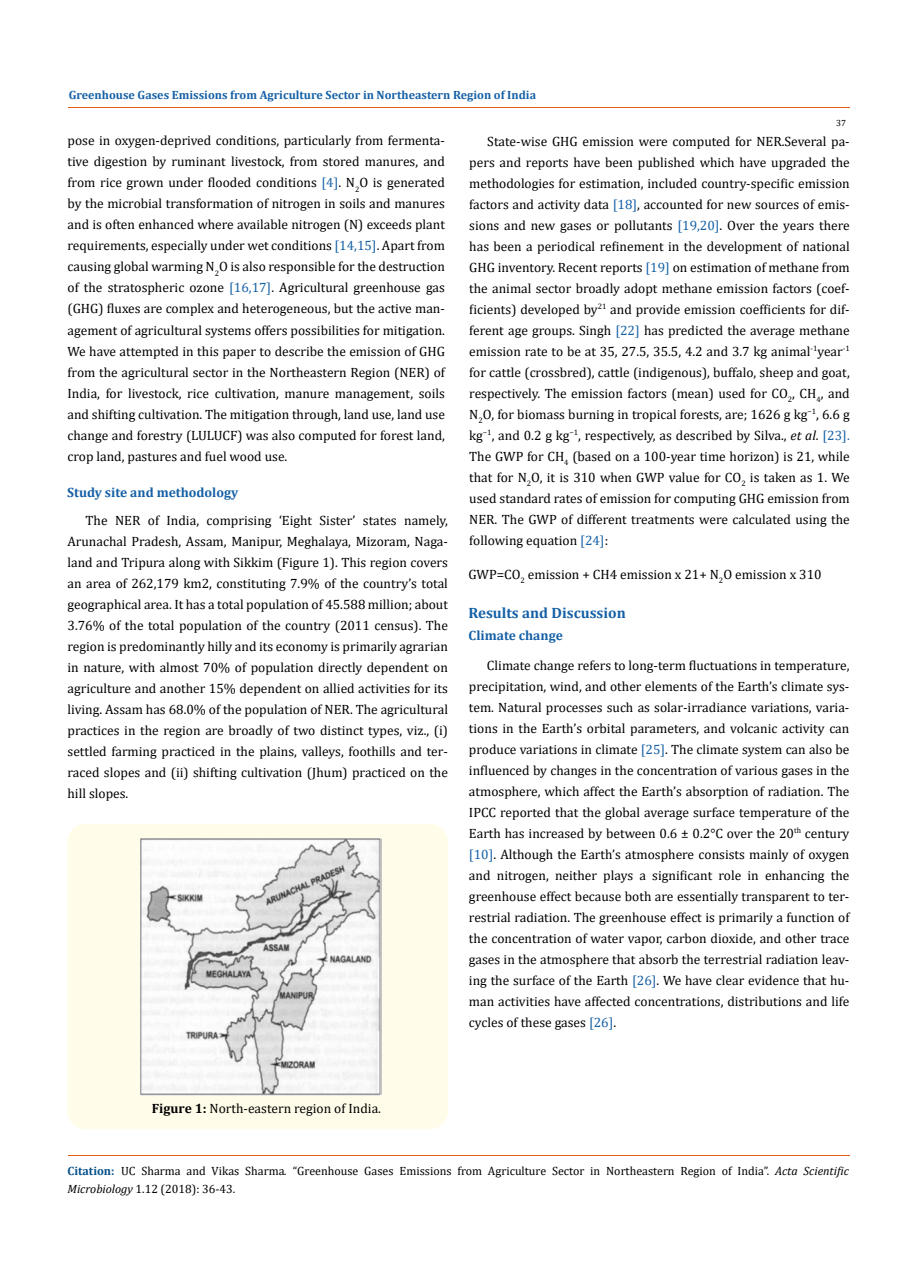
<style>
.page{position:relative;width:917px;height:1262px;background:#fff}
.page>*{position:absolute;margin:0;border:0;box-sizing:border-box;transform-origin:0 0}
.t1{font:700 15px "Cambria";color:#1560a6}
.t2{font:13.5px/21px "Cambria";color:#000;text-align:justify}
.t3{font:700 13.5px "Cambria";color:#1560a6}
.t4{font:12px/18px "Cambria";color:#000}
.t5{font:700 12px "Cambria";color:#1560a6}
.t6{font:9px "Cambria";color:#000}
.s1{color:#1560a6}
.s2{font-style:italic}
.s3{font-weight:700}
.s4{font-weight:700;color:#035089}
</style>
<div class="page">
<div style="left:68px;top:824px;width:380px;height:305px;background:#fffde9;border-radius:18px"></div>
<img style="left:141px;top:838px;width:241px;height:257px">
<hr style="left:68px;top:108px;width:781px;height:1px;background:#e05d1a">
<hr style="left:68px;top:1155px;width:781px;height:1px;background:#e05d1a">
<p class="t5" style="left:69px;top:86px;width:469px">Greenhouse Gases Emissions from Agriculture Sector in Northeastern Region of India</p>
<p class="t6" style="left:836px;top:118px;width:11px">37</p>
<p class="t2" style="left:68px;top:130px;width:379px">pose in oxygen-deprived conditions, particularly from fermenta&shy;tive digestion by ruminant livestock, from stored manures, and from rice grown under flooded conditions <span class="s1">[4]</span>. N<sub>2</sub>O is generated by the microbial transformation of nitrogen in soils and manures and is often enhanced where available nitrogen (N) exceeds plant requirements, especially under wet conditions <span class="s1">[14,15]</span>. Apart from causing global warming N<sub>2</sub>O is also responsible for the destruction of the stratospheric ozone <span class="s1">[16,17]</span>. Agricultural greenhouse gas (GHG) fluxes are complex and heterogeneous, but the active man&shy;agement of agricultural systems offers possibilities for mitigation.<br>We have attempted in this paper to describe the emission of GHG from the agricultural sector in the Northeastern Region (NER) of India, for livestock, rice cultivation, manure management, soils and shifting cultivation. The mitigation through, land use, land use change and forestry (LULUCF) was also computed for forest land, crop land, pastures and fuel wood use.</p>
<p class="t3" style="left:67px;top:482px;width:173px">Study site and methodology</p>
<p class="t2" style="left:67px;top:510px;width:382px;text-indent:18px">The NER of India, comprising ‘Eight Sister’ states namely, Arunachal Pradesh, Assam, Manipur, Meghalaya, Mizoram, Naga&shy;land and Tripura along with Sikkim (Figure 1). This region covers an area of 262,179 km2, constituting 7.9% of the country’s total geographical area. It has a total population of 45.588 million; about 3.76% of the total population of the country (2011 census). The region is predominantly hilly and its economy is primarily agrarian in nature, with almost 70% of population directly dependent on agriculture and another 15% dependent on allied activities for its living. Assam has 68.0% of the population of NER. The agricultural practices in the region are broadly of two distinct types, viz., (i) settled farming practiced in the plains, valleys, foothills and ter&shy;raced slopes and (ii) shifting cultivation (Jhum) practiced on the hill slopes.</p>
<p class="t2" style="left:469px;top:130px;width:382px;text-indent:18px">State-wise GHG emission were computed for NER.Several pa&shy;pers and reports have been published which have upgraded the methodologies for estimation, included country-specific emission factors and activity data <span class="s1">[18]</span>, accounted for new sources of emis&shy;sions and new gases or pollutants <span class="s1">[19,20]</span>. Over the years there has been a periodical refinement in the development of national GHG inventory. Recent reports <span class="s1">[19]</span> on estimation of methane from the animal sector broadly adopt methane emission factors (coef&shy;ficients) developed by<sup>21</sup> and provide emission coefficients for dif&shy;ferent age groups. Singh <span class="s1">[22]</span> has predicted the average methane emission rate to be at 35, 27.5, 35.5, 4.2 and 3.7 kg animal<sup>-1</sup>year<sup>-1 </sup>for cattle (crossbred), cattle (indigenous), buffalo, sheep and goat, respectively. The emission factors (mean) used for CO<sub>2</sub>, CH<sub>4</sub>, and N<sub>2</sub>O, for biomass burning in tropical forests, are; 1626 g kg<sup>−1</sup>, 6.6 g kg<sup>−1</sup>, and 0.2 g kg<sup>−1</sup>, respectively, as described by Silva., <span class="s2">et al</span>. <span class="s1">[23].<br></span>The GWP for CH<sub>4</sub> (based on a 100-year time horizon) is 21, while that for N<sub>2</sub>O, it is 310 when GWP value for CO<sub>2</sub> is taken as 1. We used standard rates of emission for computing GHG emission from NER. The GWP of different treatments were calculated using the following equation <span class="s1">[24]</span>:</p>
<p class="t2" style="left:468px;top:563px;width:355px">GWP=CO<sub>2</sub> emission + CH4 emission x 21+ N<sub>2</sub>O emission x 310</p>
<p class="t1" style="left:468px;top:602px;width:159px">Results and Discussion</p>
<p class="t3" style="left:468px;top:625px;width:96px">Climate change</p>
<p class="t2" style="left:469px;top:654px;width:382px;text-indent:18px">Climate change refers to long-term fluctuations in temperature, precipitation, wind, and other elements of the Earth’s climate sys&shy;tem. Natural processes such as solar-irradiance variations, varia&shy;tions in the Earth’s orbital parameters, and volcanic activity can produce variations in climate <span class="s1">[25]</span>. The climate system can also be influenced by changes in the concentration of various gases in the atmosphere, which affect the Earth’s absorption of radiation. The IPCC reported that the global average surface temperature of the Earth has increased by between 0.6 ± 0.2°C over the 20<sup>th</sup> century <span class="s1">[10]</span>. Although the Earth’s atmosphere consists mainly of oxygen and nitrogen, neither plays a significant role in enhancing the greenhouse effect because both are essentially transparent to ter&shy;restrial radiation. The greenhouse effect is primarily a function of the concentration of water vapor, carbon dioxide, and other trace gases in the atmosphere that absorb the terrestrial radiation leav&shy;ing the surface of the Earth <span class="s1">[26]</span>. We have clear evidence that hu&shy;man activities have affected concentrations, distributions and life cycles of these gases <span class="s1">[26]</span>.</p>
<p class="t2" style="left:152px;top:1098px;width:231px"><span class="s3">Figure 1:</span> North-eastern region of India.</p>
<p class="t4" style="left:67px;top:1161px;width:783px"><span class="s4">Citation:</span> UC Sharma and Vikas Sharma<span class="s2">.</span> “Greenhouse Gases Emissions from Agriculture Sector in Northeastern Region of India”. <span class="s2">Acta Scientific<br>Microbiology</span> 1.12 (2018): 36-43.</p>
</div>
